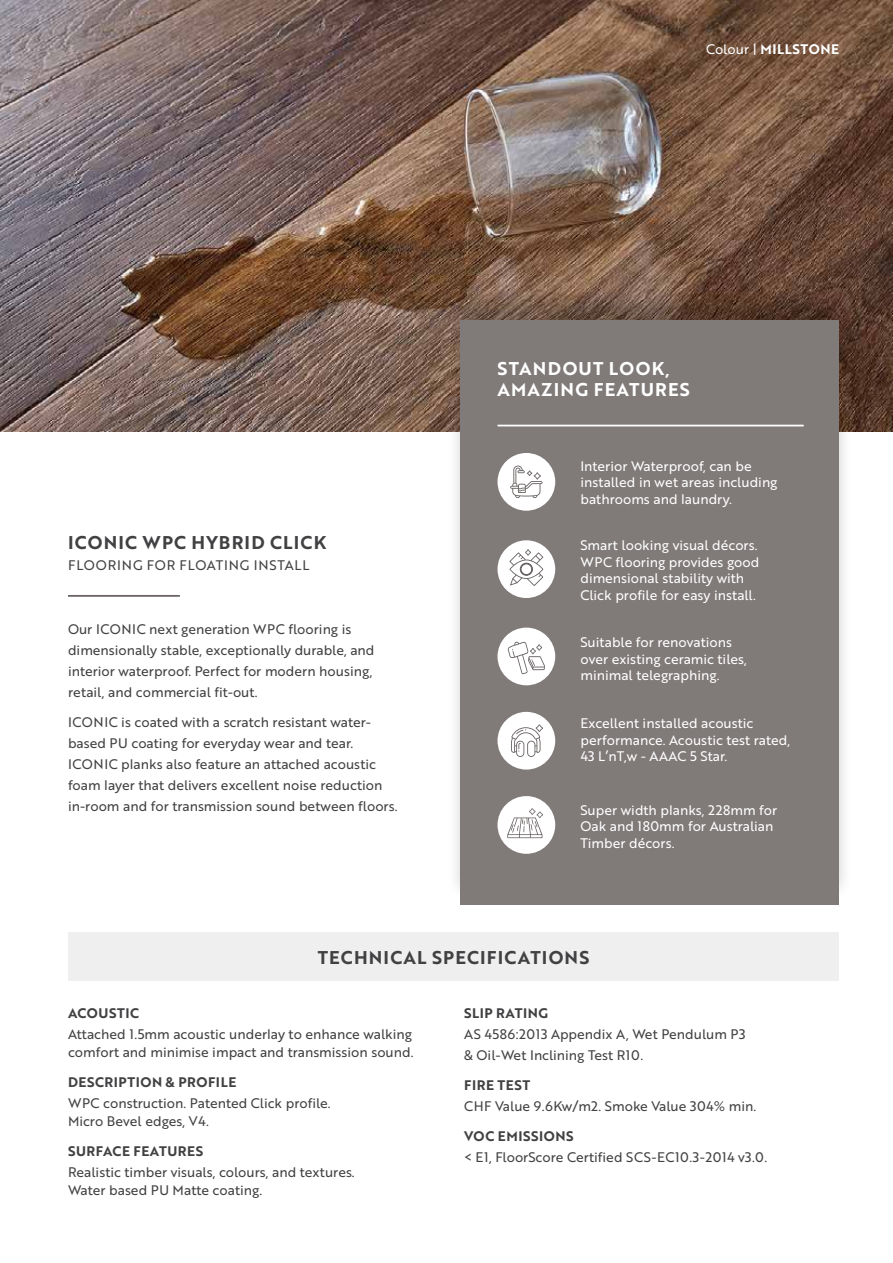
<style>
.page{position:relative;width:893px;height:1263px;background:#fff}
.page>*{position:absolute;margin:0;border:0;box-sizing:border-box;transform-origin:0 0}
.t1{font:18px "Brother 1816 Bold";letter-spacing:.065em;color:#414042}
.t2{font:18px/21px "Brother 1816 Bold";letter-spacing:.065em;color:#fff}
.t3{font:13.5px/21px "Brother 1816 Regular";color:#414042}
.t4{font:13.5px/16.5px "Brother 1816 Regular";color:#fff}
.t5{font:13.5px "Brother 1816 Bold";letter-spacing:.04em;color:#414042}
.t6{font:13.5px "Brother 1816 Regular";letter-spacing:.065em;color:#414042}
.t7{font:13.5px "Brother 1816 Bold";letter-spacing:.04em;color:#fff}
.s1{font-family:"Brother 1816 Regular"}
</style>
<div class="page">
<div style="left:68px;top:932px;width:771px;height:49px;background:#f0efef"></div>
<img style="left:0;top:0;width:893px;height:432px">
<div style="left:446px;top:289px;width:407px;height:613px;background:#000;opacity:.2"></div>
<div style="left:461px;top:320px;width:378px;height:585px;background:#807a79"></div>
<hr style="left:68px;top:595px;width:112px;height:2px;background:#696463">
<hr style="left:497px;top:425px;width:307px;height:1px;background:#fff">
<div style="left:497px;top:453px;width:58px;height:58px;background:#fff;border-radius:50%"></div>
<div style="left:497px;top:540px;width:58px;height:58px;background:#fff;border-radius:50%"></div>
<div style="left:497px;top:628px;width:58px;height:57px;background:#fff;border-radius:50%"></div>
<div style="left:497px;top:712px;width:58px;height:57px;background:#fff;border-radius:50%"></div>
<div style="left:497px;top:796px;width:58px;height:58px;background:#fff;border-radius:50%"></div>
<svg style="left:510px;top:466px;width:33px;height:32px"></svg>
<svg style="left:511px;top:724px;width:32px;height:33px"></svg>
<svg style="left:507px;top:808px;width:36px;height:30px"></svg>
<svg style="left:508px;top:641px;width:37px;height:33px"></svg>
<svg style="left:509px;top:549px;width:34px;height:37px"></svg>
<p class="t7" style="left:706px;top:39px;width:134px"><span class="s1">Colour |</span> MILLSTONE</p>
<h1 class="t2" style="left:497px;top:357px;width:194px">STANDOUT LOOK,<br>AMAZING FEATURES</h1>
<h1 class="t1" style="left:68px;top:529px;width:260px">ICONIC WPC HYBRID CLICK</h1>
<p class="t6" style="left:68px;top:555px;width:243px">FLOORING FOR FLOATING INSTALL</p>
<p class="t3" style="left:68px;top:618px;width:308px">Our ICONIC next generation WPC flooring is dimensionally stable, exceptionally durable, and interior waterproof. Perfect for modern housing, retail, and commercial fit-out.</p>
<p class="t3" style="left:68px;top:711px;width:331px">ICONIC is coated with a scratch resistant water&shy;based PU coating for everyday wear and tear.<br>ICONIC planks also feature an attached acoustic foam layer that delivers excellent noise reduction in-room and for transmission sound between floors.</p>
<p class="t4" style="left:580px;top:457px;width:199px">Interior Waterproof, can be installed in wet areas including bathrooms and laundry.</p>
<p class="t4" style="left:580px;top:536px;width:181px">Smart looking visual décors.<br>WPC flooring provides good dimensional stability with<br>Click profile for easy install.</p>
<p class="t4" style="left:580px;top:633px;width:168px">Suitable for renovations over existing ceramic tiles, minimal telegraphing.</p>
<p class="t4" style="left:580px;top:715px;width:211px">Excellent installed acoustic performance. Acoustic test rated,<br>43 L’nT,w - AAAC 5 Star.</p>
<p class="t4" style="left:580px;top:801px;width:198px">Super width planks, 228mm for<br>Oak and 180mm for Australian<br>Timber décors.</p>
<h1 class="t1" style="left:318px;top:944px;width:273px">TECHNICAL SPECIFICATIONS</h1>
<p class="t5" style="left:68px;top:1003px;width:73px">ACOUSTIC</p>
<p class="t3" style="left:68px;top:1025px;width:347px;line-height:18px">Attached 1.5mm acoustic underlay to enhance walking comfort and minimise impact and transmission sound.</p>
<p class="t5" style="left:68px;top:1072px;width:170px">DESCRIPTION &amp; PROFILE</p>
<p class="t3" style="left:68px;top:1094px;width:264px;line-height:18px">WPC construction. Patented Click profile.<br>Micro Bevel edges, V4.</p>
<p class="t5" style="left:68px;top:1141px;width:137px">SURFACE FEATURES</p>
<p class="t3" style="left:68px;top:1163px;width:288px;line-height:18px">Realistic timber visuals, colours, and textures.<br>Water based PU Matte coating.</p>
<p class="t5" style="left:464px;top:1003px;width:86px">SLIP RATING</p>
<p class="t3" style="left:464px;top:1023px;width:283px">AS 4586:2013 Appendix A, Wet Pendulum P3 &amp; Oil-Wet Inclining Test R10.</p>
<p class="t5" style="left:464px;top:1075px;width:67px">FIRE TEST</p>
<p class="t3" style="left:464px;top:1095px;width:294px">CHF Value 9.6Kw/m2. Smoke Value 304% min.</p>
<p class="t5" style="left:464px;top:1126px;width:111px">VOC EMISSIONS</p>
<p class="t3" style="left:464px;top:1146px;width:305px">&lt; E1, FloorScore Certified SCS-EC10.3-2014 v3.0.</p>
</div>
